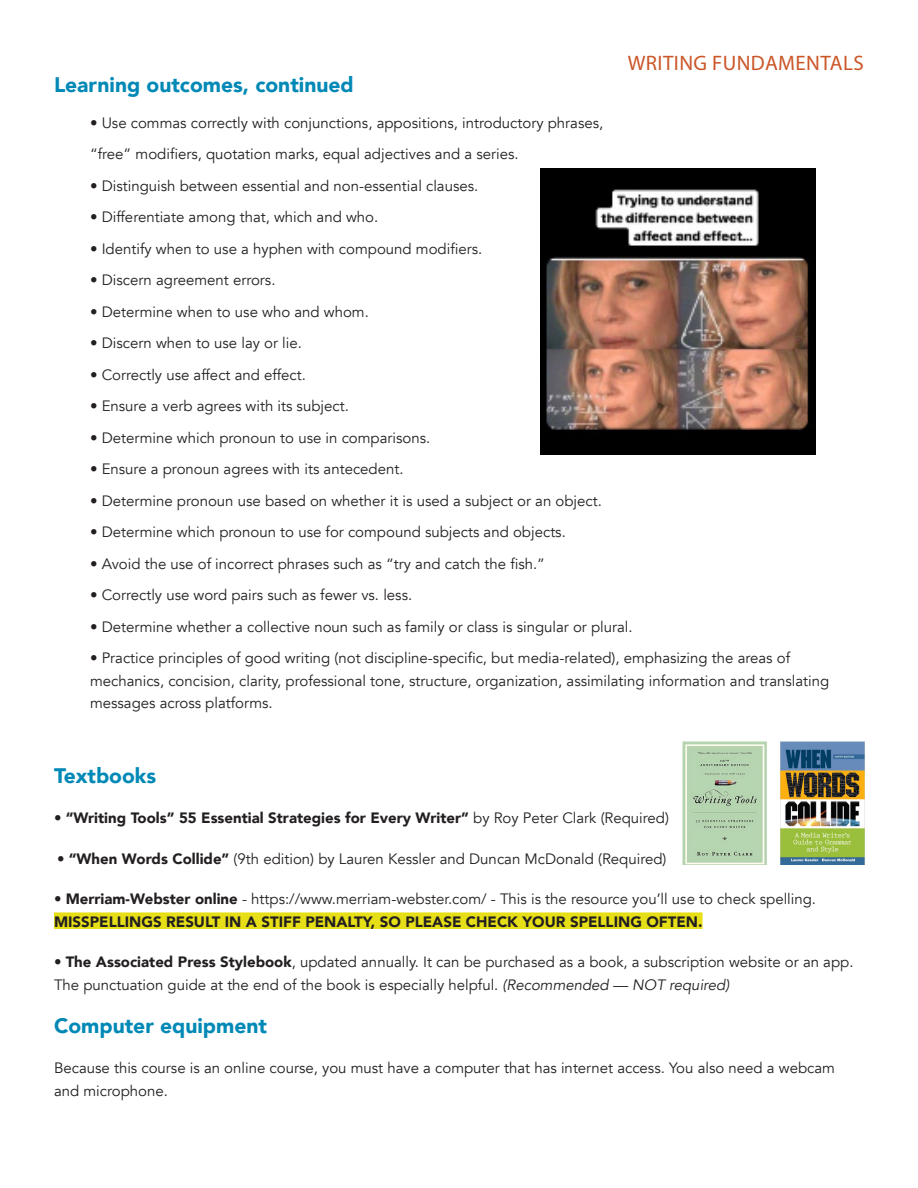
<style>
.page{position:relative;width:918px;height:1188px;background:#fff}
.page>*{position:absolute;margin:0;border:0;box-sizing:border-box;transform-origin:0 0}
.t1{font:900 21px "Avenir";color:#0089b6}
.t2{font:21px "Myriad Pro";letter-spacing:.02em;color:#cb5628}
.t3{font:15px/22.5px "Avenir";color:#231f20}
.t4{font:900 15px/22.5px "Avenir";color:#231f20}
.s1{font-weight:400}
.s2{font-weight:900}
.s3{font-style:italic}
</style>
<div class="page">
<div style="left:54px;top:912px;width:649px;height:17px;background:#e6df17"></div>
<img style="left:682px;top:741px;width:85px;height:123px">
<img style="left:780px;top:741px;width:85px;height:123px">
<img style="left:541px;top:168px;width:275px;height:286px">
<p class="t2" style="left:628px;top:50px;width:238px">WRITING FUNDAMENTALS</p>
<p class="t1" style="left:54px;top:66px;width:301px">Learning outcomes, continued</p>
<p class="t3" style="left:90px;top:111px;width:515px">• Use commas correctly with conjunctions, appositions, introductory phrases,</p>
<p class="t3" style="left:90px;top:143px;width:430px">“free” modifiers, quotation marks, equal adjectives and a series.</p>
<p class="t3" style="left:90px;top:174px;width:390px">• Distinguish between essential and non-essential clauses.</p>
<p class="t3" style="left:90px;top:206px;width:290px">• Differentiate among that, which and who.</p>
<p class="t3" style="left:90px;top:237px;width:394px">• Identify when to use a hyphen with compound modifiers.</p>
<p class="t3" style="left:90px;top:269px;width:187px">• Discern agreement errors.</p>
<p class="t3" style="left:90px;top:300px;width:280px">• Determine when to use who and whom.</p>
<p class="t3" style="left:90px;top:332px;width:213px">• Discern when to use lay or lie.</p>
<p class="t3" style="left:90px;top:363px;width:217px">• Correctly use affect and effect.</p>
<p class="t3" style="left:90px;top:395px;width:260px">• Ensure a verb agrees with its subject.</p>
<p class="t3" style="left:90px;top:426px;width:342px">• Determine which pronoun to use in comparisons.</p>
<p class="t3" style="left:90px;top:458px;width:315px">• Ensure a pronoun agrees with its antecedent.</p>
<p class="t3" style="left:90px;top:489px;width:513px">• Determine pronoun use based on whether it is used a subject or an object.</p>
<p class="t3" style="left:90px;top:521px;width:477px">• Determine which pronoun to use for compound subjects and objects.</p>
<p class="t3" style="left:90px;top:552px;width:457px">• Avoid the use of incorrect phrases such as “try and catch the fish.”</p>
<p class="t3" style="left:90px;top:584px;width:324px">• Correctly use word pairs such as fewer vs. less.</p>
<p class="t3" style="left:90px;top:615px;width:544px">• Determine whether a collective noun such as family or class is singular or plural.</p>
<p class="t3" style="left:90px;top:647px;width:741px">• Practice principles of good writing (not discipline-specific, but media-related), emphasizing the areas of mechanics, concision, clarity, professional tone, structure, organization, assimilating information and translating messages across platforms.</p>
<p class="t1" style="left:54px;top:757px;width:104px">Textbooks</p>
<p class="t4" style="left:54px;top:806px;width:617px"><span class="s1">•</span> “Writing Tools” 55 Essential Strategies for Every Writer” <span class="s1">by Roy Peter Clark (Required)</span></p>
<p class="t3" style="left:57px;top:848px;width:611px">• <span class="s2">“When Words Collide”</span> (9th edition) by Lauren Kessler and Duncan McDonald (Required)</p>
<p class="t4" style="left:54px;top:887px;width:764px"><span class="s1">•</span> Merriam-Webster online <span class="s1">- https://www.merriam-webster.com/ - This is the resource you’ll use to check spelling.<br></span>MISSPELLINGS RESULT IN A STIFF PENALTY, SO PLEASE CHECK YOUR SPELLING OFTEN.</p>
<p class="t3" style="left:54px;top:951px;width:801px">• <span class="s2">The Associated Press Stylebook</span>, updated annually. It can be purchased as a book, a subscription website or an app.<br>The punctuation guide at the end of the book is especially helpful. <span class="s3">(Recommended — NOT required)</span></p>
<p class="t1" style="left:54px;top:1008px;width:215px">Computer equipment</p>
<p class="t3" style="left:54px;top:1057px;width:783px">Because this course is an online course, you must have a computer that has internet access. You also need a webcam and microphone.</p>
</div>
